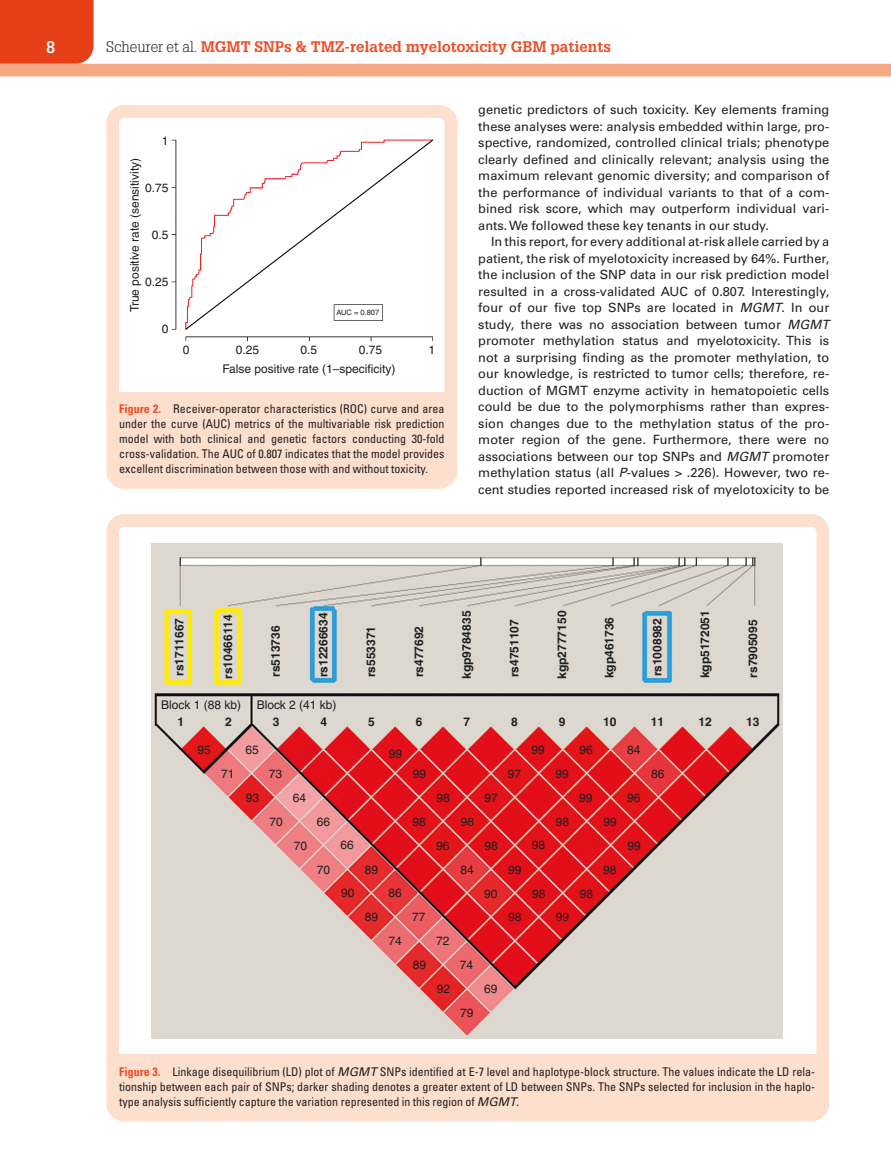
<style>
.page{position:relative;width:891px;height:1175px;background:#fff}
.page>*{position:absolute;margin:0;border:0;box-sizing:border-box;transform-origin:0 0}
.t1{font:700 16.5px "Glypha LT Std";color:#fff}
.t2{font:15px "Glypha LT Std Bold 2";color:#f04b22}
.TextInd{font:12.75px/16.5px "Univers LT Std";color:#231f20;text-align:justify}
.FigCapt{font:condensed 12px/15px "Univers LT Std";color:#231f20;text-align:justify}
.graphic{font:700 12px "Helvetica";color:#1d1e1f}
.graphic-2{font:12px "Helvetica 2";color:#1d1e1f}
.graphic-3{font:12px/18.8px "Helvetica 3";color:#1d1e1f}
.graphic-4{font:7.5px "Helvetica 3";color:#1d1e1f}
.s1{font-family:"Glypha LT Std";font-weight:300;color:#231f20}
.s2{font-weight:700;color:#f04b22}
.s3{font-style:italic}
.s4{font-style:italic;font-stretch:normal}
</style>
<div class="page">
<div style="left:0;top:0;width:94px;height:64px;background:#e73f18"></div>
<div style="left:0;top:64px;width:891px;height:12px;background:#f5a882"></div>
<div style="left:110px;top:1054px;width:716px;height:59px;background:#fcdfcd"></div>
<img style="left:152px;top:543px;width:630px;height:495px">
<div style="left:106px;top:514px;width:723px;height:607px;border:13px solid #fcdfcd;border-radius:12px"></div>
<div style="left:110px;top:392px;width:344px;height:88px;background:#fcdfcd"></div>
<img style="left:171px;top:139px;width:263px;height:203px">
<div style="left:106px;top:105px;width:351px;height:384px;border:13px solid #fcdfcd;border-radius:12px"></div>
<p class="t1" style="left:46px;top:37px;width:11px">8</p>
<p class="t2" style="left:106px;top:37px;width:506px"><span class="s1">Scheurer et al.</span> MGMT SNPs &amp; TMZ-related myelotoxicity GBM patients</p>
<p class="graphic-3" style="left:162px;top:131px;width:8px">1</p>
<p class="graphic-3" style="left:145px;top:178px;width:25px">0.75</p>
<p class="graphic-3" style="left:152px;top:225px;width:18px">0.5</p>
<p class="graphic-3" style="left:145px;top:272px;width:25px">0.25</p>
<p class="graphic-3" style="left:162px;top:319px;width:8px">0</p>
<p class="graphic-3" style="left:125px;top:312px;width:156px;rotate:-90deg">True positive rate (sensitivity)</p>
<p class="graphic-4" style="left:336px;top:308px;width:44px">AUC = 0.807</p>
<p class="graphic-3" style="left:183px;top:340px;width:8px">0</p>
<p class="graphic-3" style="left:222px;top:340px;width:174px;text-indent:13px">0.25<br>False positive rate (1–specificity)</p>
<p class="graphic-3" style="left:301px;top:340px;width:18px">0.5</p>
<p class="graphic-3" style="left:359px;top:340px;width:25px">0.75</p>
<p class="graphic-3" style="left:429px;top:340px;width:8px">1</p>
<p class="FigCapt" style="left:119px;top:401px;width:327px"><span class="s2">Figure 2.</span> Receiver-operator characteristics (ROC) curve and area under the curve (AUC) metrics of the multivariable risk prediction model with both clinical and genetic factors conducting 30-fold cross-validation. The AUC of 0.807 indicates that the model provides excellent discrimination between those with and without toxicity.</p>
<p class="TextInd" style="left:478px;top:102px;width:353px">genetic predictors of such toxicity. Key elements framing these analyses were: analysis embedded within large, pro&shy;spective, randomized, controlled clinical trials; phenotype clearly defined and clinically relevant; analysis using the maximum relevant genomic diversity; and comparison of the performance of individual variants to that of a com&shy;bined risk score, which may outperform individual vari&shy;ants. We followed these key tenants in our study.</p>
<p class="TextInd" style="left:478px;top:234px;width:353px;text-indent:13px">In this report, for every additional at-risk allele carried by a patient, the risk of myelotoxicity increased by 64%. Further, the inclusion of the SNP data in our risk prediction model resulted in a cross-validated AUC of 0.807. Interestingly, four of our five top SNPs are located in <span class="s3">MGMT</span>. In our study, there was no association between tumor <span class="s3">MGMT </span>promoter methylation status and myelotoxicity. This is not a surprising finding as the promoter methylation, to our knowledge, is restricted to tumor cells; therefore, re&shy;duction of MGMT enzyme activity in hematopoietic cells could be due to the polymorphisms rather than expres&shy;sion changes due to the methylation status of the pro&shy;moter region of the gene. Furthermore, there were no associations between our top SNPs and <span class="s3">MGMT</span> promoter methylation status (all <span class="s3">P</span>-values &gt; .226). However, two re&shy;cent studies reported increased risk of myelotoxicity to be</p>
<p class="graphic" style="left:172px;top:676px;width:59px;rotate:-90deg">rs1711667</p>
<p class="graphic" style="left:221px;top:679px;width:66px;rotate:-90deg">rs10466114</p>
<p class="graphic" style="left:268px;top:676px;width:53px;rotate:-90deg">rs513736</p>
<p class="graphic" style="left:316px;top:677px;width:66px;rotate:-90deg">rs12266634</p>
<p class="graphic" style="left:364px;top:677px;width:53px;rotate:-90deg">rs553371</p>
<p class="graphic" style="left:412px;top:677px;width:53px;rotate:-90deg">rs477692</p>
<p class="graphic" style="left:459px;top:679px;width:70px;rotate:-90deg">kgp9784835</p>
<p class="graphic" style="left:507px;top:677px;width:59px;rotate:-90deg">rs4751107</p>
<p class="graphic" style="left:554px;top:679px;width:70px;rotate:-90deg">kgp2777150</p>
<p class="graphic" style="left:602px;top:678px;width:63px;rotate:-90deg">kgp461736</p>
<p class="graphic" style="left:650px;top:676px;width:59px;rotate:-90deg">rs1008982</p>
<p class="graphic" style="left:697px;top:678px;width:70px;rotate:-90deg">kgp5172051</p>
<p class="graphic" style="left:746px;top:677px;width:59px;rotate:-90deg">rs7905095</p>
<p class="graphic-2" style="left:161px;top:698px;width:81px">Block 1 (88 kb)</p>
<p class="graphic-2" style="left:198px;top:743px;width:15px">95</p>
<p class="graphic-2" style="left:246px;top:743px;width:15px">65</p>
<p class="graphic-2" style="left:221px;top:767px;width:15px">71</p>
<p class="graphic-2" style="left:246px;top:791px;width:15px">93</p>
<p class="graphic-2" style="left:257px;top:698px;width:81px">Block 2 (41 kb)</p>
<p class="graphic" style="left:178px;top:714px;width:8px">1</p>
<p class="graphic" style="left:225px;top:714px;width:8px">2</p>
<p class="graphic" style="left:273px;top:714px;width:8px">3</p>
<p class="graphic" style="left:321px;top:714px;width:8px">4</p>
<p class="graphic" style="left:368px;top:714px;width:8px">5</p>
<p class="graphic" style="left:416px;top:714px;width:8px">6</p>
<p class="graphic" style="left:464px;top:714px;width:8px">7</p>
<p class="graphic" style="left:511px;top:714px;width:8px">8</p>
<p class="graphic" style="left:559px;top:714px;width:8px">9</p>
<p class="graphic" style="left:603px;top:714px;width:15px">10</p>
<p class="graphic" style="left:651px;top:714px;width:15px">11</p>
<p class="graphic" style="left:699px;top:714px;width:15px">12</p>
<p class="graphic" style="left:746px;top:714px;width:15px">13</p>
<p class="graphic-2" style="left:532px;top:743px;width:15px">99</p>
<p class="graphic-2" style="left:579px;top:743px;width:15px">96</p>
<p class="graphic-2" style="left:627px;top:743px;width:15px">84</p>
<p class="graphic-2" style="left:389px;top:746px;width:15px">99</p>
<p class="graphic-2" style="left:508px;top:767px;width:15px">97</p>
<p class="graphic-2" style="left:269px;top:767px;width:15px">73</p>
<p class="graphic-2" style="left:651px;top:767px;width:15px">86</p>
<p class="graphic-2" style="left:556px;top:767px;width:15px">99</p>
<p class="graphic-2" style="left:413px;top:767px;width:15px">99</p>
<p class="graphic-2" style="left:437px;top:790px;width:15px">98</p>
<p class="graphic-2" style="left:484px;top:790px;width:15px">97</p>
<p class="graphic-2" style="left:579px;top:790px;width:15px">99</p>
<p class="graphic-2" style="left:627px;top:790px;width:15px">96</p>
<p class="graphic-2" style="left:293px;top:791px;width:15px">64</p>
<p class="graphic-2" style="left:270px;top:814px;width:15px">70</p>
<p class="graphic-2" style="left:294px;top:838px;width:15px">70</p>
<p class="graphic-2" style="left:317px;top:815px;width:15px">66</p>
<p class="graphic-2" style="left:317px;top:862px;width:15px">70</p>
<p class="graphic-2" style="left:341px;top:838px;width:15px">66</p>
<p class="graphic-2" style="left:341px;top:886px;width:15px">90</p>
<p class="graphic-2" style="left:365px;top:862px;width:15px">89</p>
<p class="graphic-2" style="left:365px;top:910px;width:15px">89</p>
<p class="graphic-2" style="left:413px;top:815px;width:15px">98</p>
<p class="graphic-2" style="left:388px;top:886px;width:15px">86</p>
<p class="graphic-2" style="left:389px;top:933px;width:15px">74</p>
<p class="graphic-2" style="left:412px;top:910px;width:15px">77</p>
<p class="graphic-2" style="left:413px;top:957px;width:15px">89</p>
<p class="graphic-2" style="left:436px;top:838px;width:15px">96</p>
<p class="graphic-2" style="left:436px;top:934px;width:15px">72</p>
<p class="graphic-2" style="left:437px;top:981px;width:15px">92</p>
<p class="graphic-2" style="left:461px;top:815px;width:15px">98</p>
<p class="graphic-2" style="left:556px;top:814px;width:15px">98</p>
<p class="graphic-2" style="left:532px;top:838px;width:15px">98</p>
<p class="graphic-2" style="left:484px;top:838px;width:15px">98</p>
<p class="graphic-2" style="left:460px;top:863px;width:15px">84</p>
<p class="graphic-2" style="left:484px;top:886px;width:15px">90</p>
<p class="graphic-2" style="left:508px;top:862px;width:15px">99</p>
<p class="graphic-2" style="left:508px;top:910px;width:15px">98</p>
<p class="graphic-2" style="left:532px;top:886px;width:15px">98</p>
<p class="graphic-2" style="left:556px;top:910px;width:15px">99</p>
<p class="graphic-2" style="left:460px;top:957px;width:15px">74</p>
<p class="graphic-2" style="left:460px;top:1005px;width:15px">79</p>
<p class="graphic-2" style="left:484px;top:982px;width:15px">69</p>
<p class="graphic-2" style="left:603px;top:814px;width:15px">99</p>
<p class="graphic-2" style="left:580px;top:886px;width:15px">98</p>
<p class="graphic-2" style="left:603px;top:862px;width:15px">98</p>
<p class="graphic-2" style="left:627px;top:838px;width:15px">99</p>
<p class="FigCapt" style="left:119px;top:1063px;width:698px"><span class="s2">Figure 3.</span> Linkage disequilibrium (LD) plot of <span class="s4">MGMT</span> SNPs identified at E-7 level and haplotype-block structure. The values indicate the LD rela&shy;tionship between each pair of SNPs; darker shading denotes a greater extent of LD between SNPs. The SNPs selected for inclusion in the haplo&shy;type analysis sufficiently capture the variation represented in this region of <span class="s4">MGMT</span>.</p>
</div>
